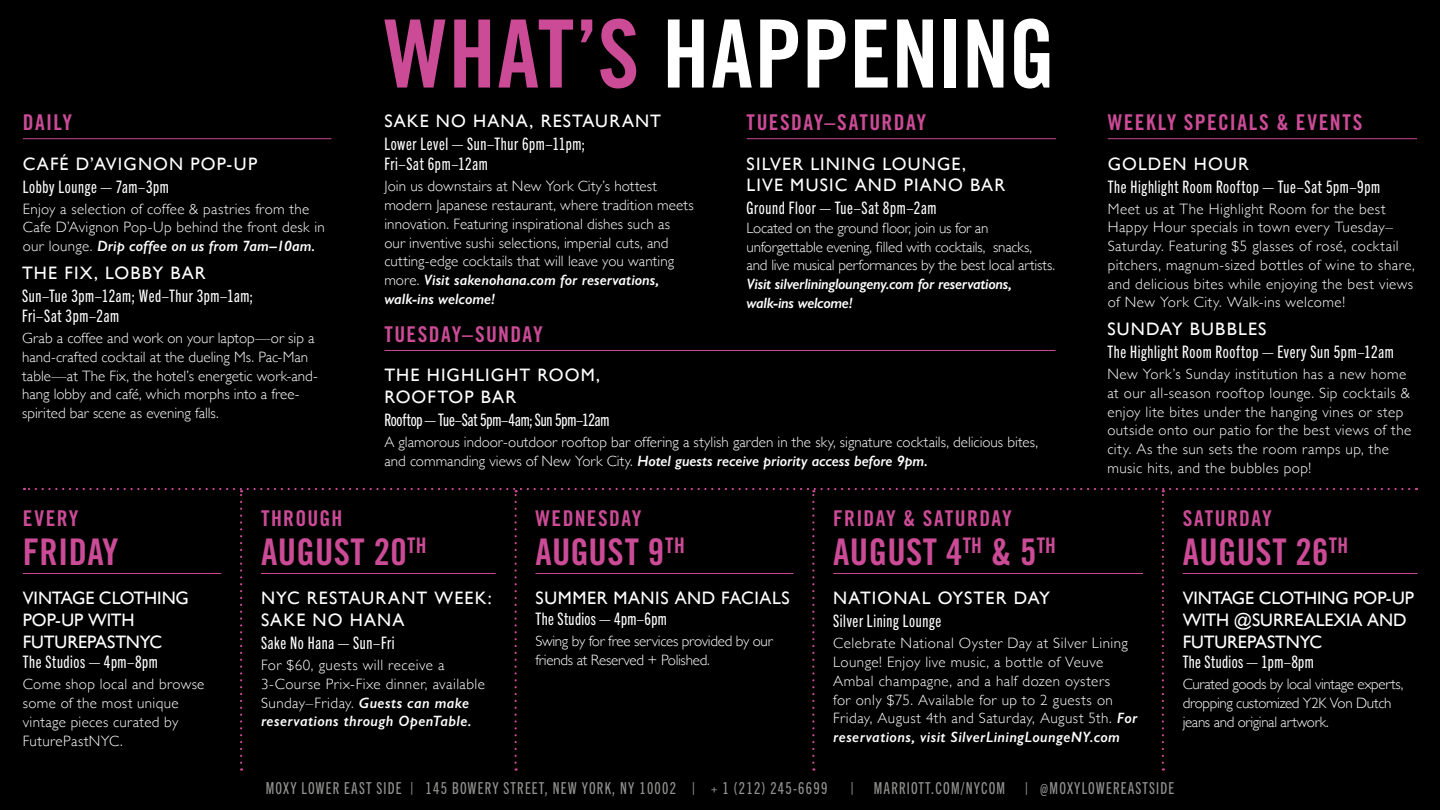
<style>
.page{position:relative;width:1440px;height:810px;background:#000}
.page>*{position:absolute;margin:0;border:0;box-sizing:border-box;transform-origin:0 0}
.Headline_Month{font:94.28px "Trade Gothic LT Std Bd Cn 20";letter-spacing:.005em;color:#fff}
.Location___Time{font:36.75px "Trade Gothic LT Std Bd Cn 20";letter-spacing:.01em;color:#cb4b96}
.Special_Events-Day_of_Month{font:36.75px "Trade Gothic LT Std Bd Cn 20";letter-spacing:.01em;color:#cb4b96}
.Location___Time-2{font:21.75px "Trade Gothic LT Std Bd Cn 20";letter-spacing:.065em;color:#cb4b96}
.Day_of_Week{font:21.75px "Trade Gothic LT Std Bd Cn 20";letter-spacing:.065em;color:#cb4b96}
.Special_Events_Day_of_Week{font:21.75px "Trade Gothic LT Std Bd Cn 20";letter-spacing:.065em;color:#cb4b96}
.Location___Time-3{font:18px/21.6px "Gill Sans";letter-spacing:.055em;color:#fff}
.Event_Title{font:18px/21.6px "Gill Sans";letter-spacing:.055em;color:#fff}
.Event_Title-2{font:18px/21.6px "Gill Sans";letter-spacing:-.005em;color:#fff}
.Location___Time-4{font:18px/21.6px "Gill Sans";letter-spacing:-.01em;color:#fff}
.Location___Time-5{font:18px "Gill Sans";letter-spacing:.035em;color:#fff}
.Location___Time-6{font:17.25px/20.7px "Trade Gothic Next LT Pro Cm";letter-spacing:.035em;color:#fff}
.Event_Title-3{font:17.25px/20.7px "Trade Gothic Next LT Pro Cm";letter-spacing:.035em;color:#fff}
.Location___Time-7{font:17.25px "Trade Gothic Next LT Pro Cm";letter-spacing:-.01em;color:#fff}
.Fine_Print{font:16.5px "Trade Gothic Next LT Pro Cm";letter-spacing:.075em;color:#939392}
.Location___Time-8{font:300 15px/18.8px "Gill Sans";letter-spacing:.025em;color:#fff}
.Location___Time-9{font:300 15px/18.8px "Gill Sans";color:#fff}
.Event_Title-4{font:300 15px/18.8px "Gill Sans";letter-spacing:.005em;color:#fff}
.Location___Time-10{font:300 15px/18.8px "Gill Sans";letter-spacing:-.015em;color:#fff}
.Description{font:300 15px/18.8px "Gill Sans";letter-spacing:.02em;color:#fff}
.Event_Title-5{font:300 15px/18.8px "Gill Sans";letter-spacing:-.025em;color:#fff}
.Location___Time-11{font:300 15px/18.8px "Gill Sans";letter-spacing:-.02em;color:#fff}
.s1{font-weight:600;font-style:italic}
.s2{color:#cb4b96}
.s3{color:#939393}
</style>
<div class="page">
<hr style="left:23px;top:138px;width:309px;height:1px;background:#cb4b96">
<hr style="left:747px;top:138px;width:309px;height:1px;background:#cb4b96">
<hr style="left:384px;top:350px;width:672px;height:1px;background:#cb4b96">
<hr style="left:1108px;top:138px;width:309px;height:1px;background:#cb4b96">
<hr style="left:23px;top:573px;width:198px;height:1px;background:#cb4b96">
<svg style="left:24px;top:488px;width:1385px;height:283px"></svg>
<hr style="left:1183px;top:573px;width:235px;height:1px;background:#cb4b96">
<p class="Day_of_Week" style="left:23px;top:109px;width:51px">DAILY</p>
<p class="Event_Title" style="left:23px;top:153px;width:236px">CAFÉ D’AVIGNON POP-UP</p>
<p class="Location___Time-6" style="left:23px;top:175px;width:147px">Lobby Lounge — 7am–3pm</p>
<p class="Description" style="left:23px;top:199px;width:304px">Enjoy a selection of coffee &amp; pastries from the<br>Cafe D’Avignon Pop-Up behind the front desk in our lounge. <span class="s1">Drip coffee on us from 7am–10am.</span></p>
<p class="Location___Time-3" style="left:22px;top:262px;width:185px">THE FIX, LOBBY BAR</p>
<p class="Location___Time-6" style="left:22px;top:284px;width:233px">Sun–Tue 3pm–12am; Wed–Thur 3pm–1am;<br>Fri–Sat 3pm–2am</p>
<p class="Location___Time-9" style="left:22px;top:328px;width:297px">Grab a coffee and work on your laptop—or sip a hand-crafted cocktail at the dueling Ms. Pac-Man table—at The Fix, the hotel’s energetic work-and&shy;hang lobby and café, which morphs into a free&shy;spirited bar scene as evening falls.</p>
<p class="Headline_Month" style="left:384px;top:-3px;width:673px"><span class="s2">WHAT’S</span> HAPPENING</p>
<p class="Event_Title" style="left:384px;top:110px;width:278px">SAKE NO HANA, RESTAURANT</p>
<p class="Event_Title-3" style="left:384px;top:132px;width:202px">Lower Level — Sun–Thur 6pm–11pm;<br>Fri–Sat 6pm–12am</p>
<p class="Event_Title-4" style="left:384px;top:176px;width:311px">Join us downstairs at New York City’s hottest modern Japanese restaurant, where tradition meets innovation. Featuring inspirational dishes such as our inventive sushi selections, imperial cuts, and cutting-edge cocktails that will leave you wanting more. <span class="s1">Visit sakenohana.com for reservations, walk-ins welcome!</span></p>
<p class="Day_of_Week" style="left:747px;top:109px;width:181px">TUESDAY–SATURDAY</p>
<p class="Event_Title" style="left:747px;top:153px;width:260px">SILVER LINING LOUNGE,<br>LIVE MUSIC AND PIANO BAR</p>
<p class="Location___Time-6" style="left:747px;top:197px;width:191px">Ground Floor — Tue–Sat 8pm–2am</p>
<p class="Location___Time-10" style="left:747px;top:218px;width:310px">Located on the ground floor, join us for an unforgettable evening, filled with cocktails, snacks, and live musical performances by the best local artists.<br><span class="s1">Visit silverliningloungeny.com for reservations, walk-ins welcome!</span></p>
<p class="Location___Time-2" style="left:384px;top:321px;width:160px">TUESDAY–SUNDAY</p>
<p class="Location___Time-3" style="left:384px;top:364px;width:217px">THE HIGHLIGHT ROOM,<br>ROOFTOP BAR</p>
<p class="Location___Time-7" style="left:384px;top:408px;width:226px">Rooftop — Tue–Sat 5pm–4am; Sun 5pm–12am</p>
<p class="Location___Time-9" style="left:384px;top:432px;width:655px">A glamorous indoor-outdoor rooftop bar offering a stylish garden in the sky, signature cocktails, delicious bites, and commanding views of New York City. <span class="s1">Hotel guests receive priority access before 9pm.</span></p>
<p class="Location___Time-2" style="left:1108px;top:109px;width:256px">WEEKLY SPECIALS &amp; EVENTS</p>
<p class="Location___Time-3" style="left:1108px;top:153px;width:143px">GOLDEN HOUR</p>
<p class="Location___Time-6" style="left:1108px;top:175px;width:274px">The Highlight Room Rooftop — Tue–Sat 5pm–9pm</p>
<p class="Location___Time-8" style="left:1108px;top:199px;width:309px">Meet us at The Highlight Room for the best Happy Hour specials in town every Tuesday– Saturday. Featuring $5 glasses of rosé, cocktail pitchers, magnum-sized bottles of wine to share, and delicious bites while enjoying the best views of New York City. Walk-ins welcome!</p>
<p class="Location___Time-3" style="left:1107px;top:318px;width:161px">SUNDAY BUBBLES</p>
<p class="Location___Time-6" style="left:1107px;top:340px;width:288px">The Highlight Room Rooftop — Every Sun 5pm–12am</p>
<p class="Location___Time-8" style="left:1107px;top:364px;width:305px">New York’s Sunday institution has a new home at our all-season rooftop lounge. Sip cocktails &amp; enjoy lite bites under the hanging vines or step outside onto our patio for the best views of the city. As the sun sets the room ramps up, the music hits, and the bubbles pop!</p>
<p class="Location___Time-2" style="left:23px;top:505px;width:57px">EVERY</p>
<p class="Location___Time" style="left:23px;top:529px;width:97px">FRIDAY</p>
<p class="Location___Time-4" style="left:23px;top:587px;width:168px">VINTAGE CLOTHING<br>POP-UP WITH<br>FUTUREPASTNYC</p>
<p class="Location___Time-6" style="left:23px;top:651px;width:136px">The Studios — 4pm–8pm</p>
<p class="Location___Time-8" style="left:23px;top:674px;width:183px">Come shop local and browse some of the most unique vintage pieces curated by<br>FuturePastNYC.</p>
<p class="Location___Time-2" style="left:261px;top:505px;width:83px">THROUGH</p>
<p class="Location___Time" style="left:261px;top:529px;width:167px">AUGUST 20<sup>TH</sup></p>
<p class="Location___Time-3" style="left:261px;top:587px;width:232px">NYC RESTAURANT WEEK:<br>SAKE NO HANA</p>
<p class="Location___Time-6" style="left:261px;top:631px;width:135px">Sake No Hana — Sun–Fri</p>
<p class="Location___Time-8" style="left:261px;top:655px;width:226px">For $60, guests will receive a 3-Course Prix-Fixe dinner, available Sunday–Friday. <span class="s1">Guests can make reservations through OpenTable.</span></p>
<p class="Location___Time-2" style="left:536px;top:505px;width:108px">WEDNESDAY</p>
<p class="Location___Time" style="left:536px;top:529px;width:151px">AUGUST 9<sup>TH</sup></p>
<p class="Location___Time-5" style="left:536px;top:588px;width:256px">SUMMER MANIS AND FACIALS</p>
<p class="Location___Time-6" style="left:536px;top:608px;width:133px">The Studios — 4pm–6pm</p>
<p class="Location___Time-11" style="left:536px;top:631px;width:239px">Swing by for free services provided by our friends at Reserved + Polished.</p>
<p class="Location___Time-2" style="left:833px;top:505px;width:180px">FRIDAY &amp; SATURDAY</p>
<p class="Location___Time" style="left:833px;top:529px;width:224px">AUGUST 4<sup>TH</sup> &amp; 5<sup>TH</sup></p>
<p class="Location___Time-3" style="left:833px;top:587px;width:218px">NATIONAL OYSTER DAY</p>
<p class="Location___Time-6" style="left:833px;top:610px;width:110px">Silver Lining Lounge</p>
<p class="Location___Time-8" style="left:833px;top:633px;width:306px">Celebrate National Oyster Day at Silver Lining Lounge! Enjoy live music, a bottle of Veuve Ambal champagne, and a half dozen oysters<br>for only $75. Available for up to 2 guests on Friday, August 4th and Saturday, August 5th. <span class="s1">For reservations, visit SilverLiningLoungeNY.com</span></p>
<p class="Special_Events_Day_of_Week" style="left:1183px;top:505px;width:90px">SATURDAY</p>
<p class="Special_Events-Day_of_Month" style="left:1183px;top:529px;width:167px">AUGUST 26<sup>TH</sup></p>
<p class="Event_Title-2" style="left:1183px;top:587px;width:233px">VINTAGE CLOTHING POP-UP<br>WITH @SURREALEXIA AND<br>FUTUREPASTNYC</p>
<p class="Event_Title-3" style="left:1183px;top:651px;width:132px">The Studios — 1pm–8pm</p>
<p class="Event_Title-5" style="left:1183px;top:674px;width:222px">Curated goods by local vintage experts, dropping customized Y2K Von Dutch jeans and original artwork.</p>
<p class="Fine_Print" style="left:266px;top:776px;width:563px">MOXY LOWER EAST SIDE | 145 BOWERY STREET, NEW YORK, NY 10002 | + 1 (212) 245-6699</p>
<p class="Fine_Print" style="left:851px;top:776px;width:325px">| MARRIOTT.COM/NYCOM | <span class="s3">@MOXYLOWEREASTSIDE</span></p>
</div>
